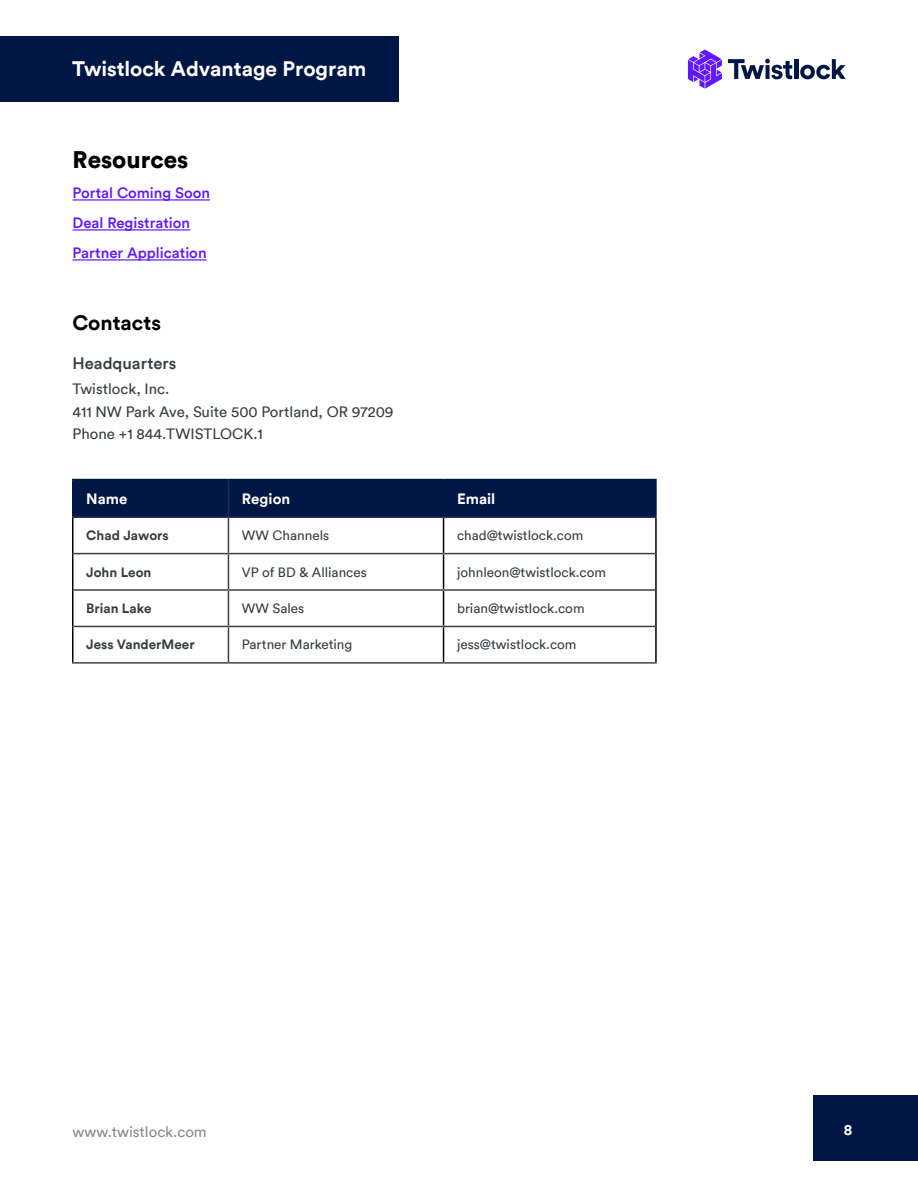
<style>
.page{position:relative;width:918px;height:1188px;background:#fff}
.page>*{position:absolute;margin:0;border:0;box-sizing:border-box;transform-origin:0 0}
.t1{font:900 24px "Circular TT";color:#000}
.t2{font:700 21px "Circular TT";color:#fff}
.t3{font:700 21px "Circular TT";color:#000}
.t4{font:500 16.5px "Circular TT";color:#393d40}
.t5{font:15px/22.5px "Circular TT";color:#393d40}
.t6{font:500 15px/30px "Circular TT";color:#6118ff}
.t7{font:15px "Circular TT";color:#898989}
.t8{font:700 15px "Circular TT";color:#fff}
.t9{font:13.5px "Circular TT";color:#393d40}
.t10{font:700 13.5px "Circular TT";color:#393d40}
</style>
<div class="page">
<div style="left:813px;top:1095px;width:105px;height:66px;background:#001746"></div>
<hr style="left:794px;top:59px;width:4px;height:20px;background:#001746">
<svg style="left:800px;top:59px;width:46px;height:20px"></svg>
<svg style="left:728px;top:59px;width:64px;height:20px"></svg>
<svg style="left:688px;top:50px;width:34px;height:39px"></svg>
<div style="left:0;top:36px;width:399px;height:66px;background:#001746"></div>
<hr style="left:73px;top:199px;width:137px;height:2px;background:#6118ff">
<hr style="left:73px;top:229px;width:117px;height:2px;background:#6118ff">
<hr style="left:73px;top:259px;width:134px;height:2px;background:#6118ff">
<div style="left:74px;top:480px;width:581px;height:36px;background:#001746"></div>
<hr style="left:72px;top:518px;width:2px;height:36px;background:#000">
<hr style="left:443px;top:518px;width:1px;height:35px;background:#000">
<hr style="left:655px;top:518px;width:2px;height:36px;background:#000">
<hr style="left:72px;top:554px;width:2px;height:36px;background:#000">
<hr style="left:443px;top:554px;width:1px;height:35px;background:#000">
<hr style="left:655px;top:554px;width:2px;height:36px;background:#000">
<hr style="left:72px;top:590px;width:2px;height:36px;background:#000">
<hr style="left:443px;top:591px;width:1px;height:35px;background:#000">
<hr style="left:655px;top:590px;width:2px;height:36px;background:#000">
<hr style="left:72px;top:626px;width:2px;height:36px;background:#000">
<hr style="left:443px;top:627px;width:1px;height:35px;background:#000">
<hr style="left:655px;top:626px;width:2px;height:36px;background:#000">
<hr style="left:228px;top:518px;width:1px;height:35px;background:#414042">
<hr style="left:74px;top:553px;width:154px;height:1px;background:#414042">
<hr style="left:228px;top:553px;width:216px;height:1px;background:#414042">
<hr style="left:228px;top:554px;width:1px;height:35px;background:#414042">
<hr style="left:444px;top:553px;width:211px;height:1px;background:#414042">
<hr style="left:74px;top:589px;width:154px;height:2px;background:#414042">
<hr style="left:228px;top:589px;width:216px;height:2px;background:#414042">
<hr style="left:228px;top:591px;width:1px;height:35px;background:#414042">
<hr style="left:444px;top:589px;width:211px;height:2px;background:#414042">
<hr style="left:74px;top:626px;width:154px;height:1px;background:#414042">
<hr style="left:228px;top:626px;width:216px;height:1px;background:#414042">
<hr style="left:228px;top:627px;width:1px;height:35px;background:#414042">
<hr style="left:444px;top:626px;width:211px;height:1px;background:#414042">
<hr style="left:72px;top:662px;width:156px;height:2px;background:#414042">
<hr style="left:228px;top:662px;width:216px;height:2px;background:#414042">
<hr style="left:444px;top:662px;width:213px;height:2px;background:#414042">
<hr style="left:72px;top:479px;width:156px;height:1px;background:#001746">
<hr style="left:72px;top:480px;width:2px;height:36px;background:#001746">
<hr style="left:228px;top:479px;width:216px;height:1px;background:#001746">
<hr style="left:444px;top:479px;width:213px;height:1px;background:#001746">
<hr style="left:443px;top:480px;width:1px;height:36px;background:#001746">
<hr style="left:655px;top:480px;width:2px;height:36px;background:#001746">
<hr style="left:228px;top:480px;width:1px;height:36px;background:#1a2e58">
<hr style="left:72px;top:516px;width:156px;height:2px;background:#1a2e58">
<hr style="left:228px;top:516px;width:216px;height:2px;background:#1a2e58">
<hr style="left:444px;top:516px;width:213px;height:2px;background:#1a2e58">
<h2 class="t2" style="left:72px;top:55px;width:295px">Twistlock Advantage Program</h2>
<h1 class="t1" style="left:73px;top:143px;width:117px">Resources</h1>
<p class="t6" style="left:73px;top:177px;width:139px">Portal Coming Soon<br>Deal Registration<br>Partner Application</p>
<h2 class="t3" style="left:73px;top:309px;width:90px">Contacts</h2>
<p class="t4" style="left:73px;top:352px;width:105px">Headquarters</p>
<p class="t5" style="left:73px;top:377px;width:322px">Twistlock, Inc.<br>411 NW Park Ave, Suite 500 Portland, OR 97209<br>Phone +1 844.TWISTLOCK.1</p>
<p class="t8" style="left:86px;top:489px;width:43px">Name</p>
<p class="t8" style="left:242px;top:489px;width:50px">Region</p>
<p class="t8" style="left:457px;top:489px;width:40px">Email</p>
<p class="t10" style="left:86px;top:527px;width:84px">Chad Jawors</p>
<p class="t9" style="left:242px;top:527px;width:89px">WW Channels</p>
<p class="t9" style="left:457px;top:527px;width:128px">chad@twistlock.com</p>
<p class="t10" style="left:86px;top:563px;width:67px">John Leon</p>
<p class="t9" style="left:242px;top:564px;width:126px">VP of BD &amp; Alliances</p>
<p class="t9" style="left:457px;top:564px;width:150px">johnleon@twistlock.com</p>
<p class="t10" style="left:86px;top:599px;width:67px">Brian Lake</p>
<p class="t9" style="left:242px;top:600px;width:64px">WW Sales</p>
<p class="t9" style="left:457px;top:600px;width:129px">brian@twistlock.com</p>
<p class="t10" style="left:86px;top:636px;width:110px">Jess VanderMeer</p>
<p class="t9" style="left:242px;top:636px;width:112px">Partner Marketing</p>
<p class="t9" style="left:457px;top:636px;width:121px">jess@twistlock.com</p>
<p class="t7" style="left:73px;top:1123px;width:136px">www.twistlock.com</p>
<p class="t8" style="left:844px;top:1120px;width:10px">8</p>
</div>
